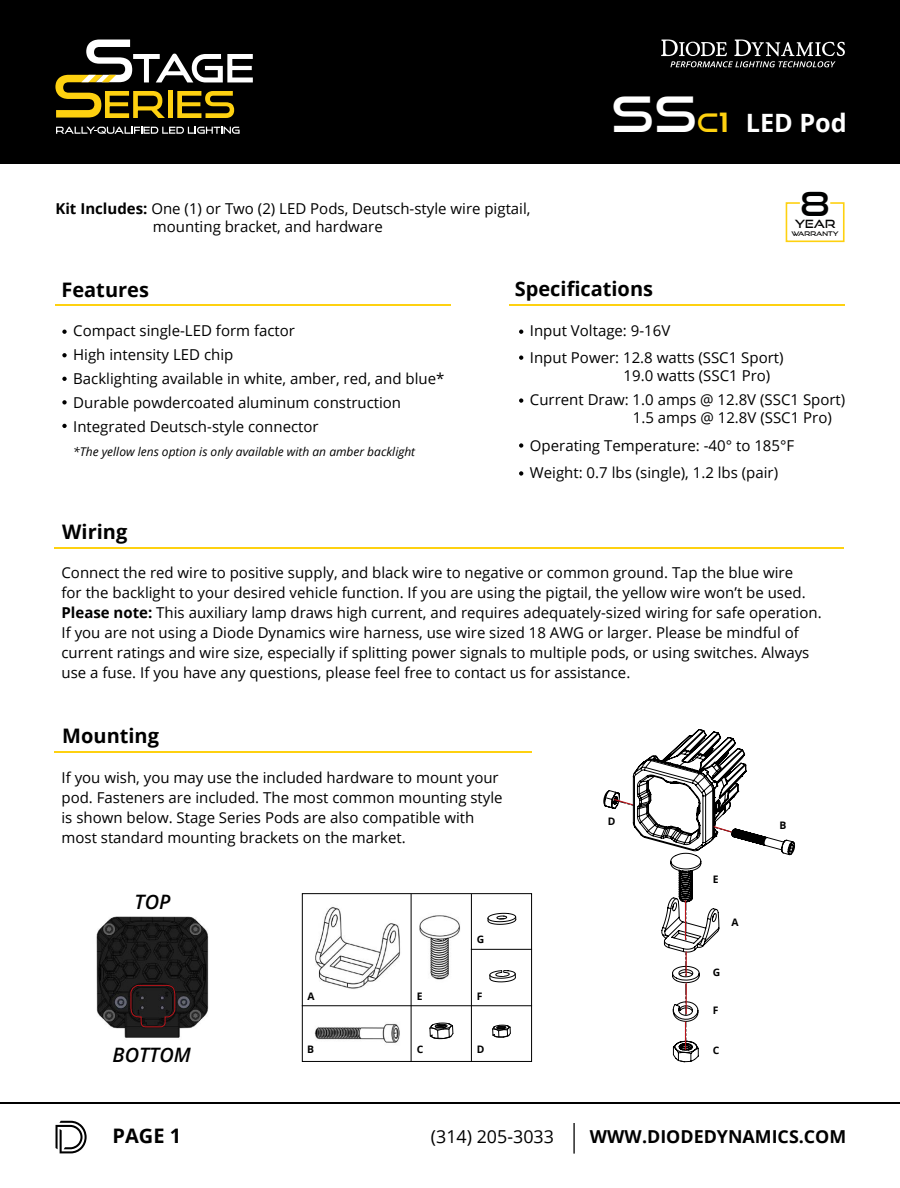
<style>
.page{position:relative;width:900px;height:1188px;background:#fff}
.page>*{position:absolute;margin:0;border:0;box-sizing:border-box;transform-origin:0 0}
.t1{font:33.2px "Good Times Rg";color:#000101}
.t2{font:700 25.2px "Open Sans";color:#fff}
.t3{font:700 20px "Open Sans";color:#000}
.t4{font:italic 600 19.8px "Open Sans";color:#000}
.t5{font:700 17.8px "Open Sans";color:#000}
.t6{font:17.8px "Open Sans";color:#000}
.t7{font:15px/20px "Open Sans";color:#000}
.t8{font:italic 12px "Open Sans";color:#000}
.t9{font:11.4px "Good Times Rg";color:#000101}
.t10{font:700 10.4px "Open Sans";color:#000}
.t11{font:6.4px "Good Times Rg";color:#000101}
.s1{font-weight:700}
.s2{font-family:"Good Times Rg";font-weight:400;font-size:48.8px}
.s3{font-family:"Good Times Rg";font-weight:400;font-size:25.6px;color:#fed110}
.s4{font-family:"Hemi Head Rg";font-style:italic;font-size:28.2px;color:#fed110}
</style>
<div class="page">
<hr style="left:0;top:1102px;width:900px;height:2px;background:#000">
<hr style="left:573px;top:1123px;width:2px;height:31px;background:#000">
<svg style="left:56px;top:1121px;width:31px;height:32px"></svg>
<img style="left:96px;top:916px;width:113px;height:122px">
<svg style="left:489px;top:970px;width:27px;height:13px"></svg>
<svg style="left:603px;top:729px;width:192px;height:333px"></svg>
<svg style="left:686px;top:902px;width:1px;height:39px"></svg>
<svg style="left:788px;top:842px;width:6px;height:13px"></svg>
<div style="left:0;top:0;width:900px;height:164px;background:#000"></div>
<svg style="left:56px;top:127px;width:184px;height:7px"></svg>
<svg style="left:55px;top:40px;width:198px;height:78px;background:#554d2a"></svg>
<svg style="left:661px;top:40px;width:184px;height:27px;background:#3d3d3d"></svg>
<hr style="left:55px;top:304px;width:396px;height:2px;background:#fed110">
<svg style="left:62px;top:330px;width:5px;height:4px"></svg>
<svg style="left:62px;top:353px;width:5px;height:4px"></svg>
<svg style="left:62px;top:377px;width:5px;height:4px"></svg>
<svg style="left:785px;top:202px;width:60px;height:41px"></svg>
<svg style="left:519px;top:330px;width:4px;height:4px"></svg>
<svg style="left:519px;top:355px;width:4px;height:5px"></svg>
<hr style="left:509px;top:304px;width:336px;height:2px;background:#fed110">
<svg style="left:519px;top:398px;width:4px;height:5px"></svg>
<svg style="left:519px;top:443px;width:4px;height:5px"></svg>
<svg style="left:519px;top:471px;width:4px;height:5px"></svg>
<hr style="left:54px;top:751px;width:478px;height:2px;background:#fed110">
<hr style="left:54px;top:547px;width:790px;height:2px;background:#fed110">
<svg style="left:487px;top:912px;width:30px;height:13px"></svg>
<svg style="left:492px;top:1024px;width:19px;height:14px"></svg>
<svg style="left:429px;top:1022px;width:25px;height:18px"></svg>
<svg style="left:130px;top:983px;width:46px;height:46px;background:#271b1c"></svg>
<svg style="left:62px;top:400px;width:5px;height:5px"></svg>
<svg style="left:62px;top:424px;width:5px;height:4px"></svg>
<div style="left:302px;top:893px;width:230px;height:169px;border:1px solid #000"></div>
<hr style="left:302px;top:1005px;width:230px;height:1px;background:#000">
<hr style="left:411px;top:894px;width:1px;height:168px;background:#000">
<hr style="left:471px;top:894px;width:1px;height:168px;background:#000">
<hr style="left:471px;top:949px;width:61px;height:1px;background:#000">
<svg style="left:712px;top:825px;width:21px;height:8px"></svg>
<svg style="left:613px;top:798px;width:21px;height:8px"></svg>
<hr style="left:685px;top:900px;width:1px;height:40px;background:#ba141a">
<svg style="left:686px;top:951px;width:1px;height:26px"></svg>
<hr style="left:686px;top:983px;width:1px;height:31px;background:#ba141a">
<svg style="left:685px;top:1021px;width:2px;height:29px"></svg>
<img style="left:315px;top:907px;width:86px;height:82px">
<img style="left:419px;top:915px;width:41px;height:65px">
<img style="left:314px;top:1023px;width:86px;height:20px">
<p class="t7" style="left:153px;top:199px;width:379px;line-height:18px;text-indent:-98px"><span class="s1">Kit Includes:</span> One (1) or Two (2) LED Pods, Deutsch-style wire pigtail, mounting bracket, and hardware</p>
<h2 class="t2" style="left:611px;top:105px;width:237px"><span class="s2">SS</span><span class="s3">C</span><span class="s4">1</span> LED Pod</h2>
<h1 class="t1" style="left:800px;top:184px;width:31px">8</h1>
<p class="t11" style="left:792px;top:230px;width:48px">WARRANTY</p>
<p class="t9" style="left:795px;top:217px;width:42px">YEAR</p>
<h3 class="t3" style="left:61px;top:276px;width:89px">Features</h3>
<p class="t7" style="left:73px;top:318px;width:373px;line-height:24px">Compact single-LED form factor<br>High intensity LED chip<br>Backlighting available in white, amber, red, and blue* Durable powdercoated aluminum construction Integrated Deutsch-style connector</p>
<p class="t8" style="left:73px;top:444px;width:343px">*The yellow lens option is only available with an amber backlight</p>
<h3 class="t3" style="left:515px;top:275px;width:140px">Specifications</h3>
<p class="t7" style="left:530px;top:316px;width:255px;line-height:27.6px">Input Voltage: 9-16V<br>Input Power: 12.8 watts (SSC1 Sport)</p>
<p class="t7" style="left:530px;top:363px;width:317px;line-height:24px;text-indent:94px">19.0 watts (SSC1 Pro)<br>Current Draw: 1.0 amps @ 12.8V (SSC1 Sport)</p>
<p class="t7" style="left:530px;top:404px;width:303px;line-height:27.6px;text-indent:103px">1.5 amps @ 12.8V (SSC1 Pro)<br>Operating Temperature: -40° to 185°F<br>Weight: 0.7 lbs (single), 1.2 lbs (pair)</p>
<h3 class="t3" style="left:62px;top:518px;width:67px">Wiring</h3>
<p class="t7" style="left:62px;top:562px;width:762px">Connect the red wire to positive supply, and black wire to negative or common ground. Tap the blue wire<br>for the backlight to your desired vehicle function. If you are using the pigtail, the yellow wire won’t be used.<br><span class="s1">Please note:</span> This auxiliary lamp draws high current, and requires adequately-sized wiring for safe operation.<br>If you are not using a Diode Dynamics wire harness, use wire sized 18 AWG or larger. Please be mindful of current ratings and wire size, especially if splitting power signals to multiple pods, or using switches. Always use a fuse. If you have any questions, please feel free to contact us for assistance.</p>
<h3 class="t3" style="left:62px;top:722px;width:98px">Mounting</h3>
<p class="t7" style="left:62px;top:767px;width:443px">If you wish, you may use the included hardware to mount your pod. Fasteners are included. The most common mounting style is shown below. Stage Series Pods are also compatible with most standard mounting brackets on the market.</p>
<h3 class="t4" style="left:134px;top:888px;width:38px">TOP</h3>
<h3 class="t4" style="left:113px;top:1042px;width:80px">BOTTOM</h3>
<p class="t10" style="left:308px;top:989px;width:9px">A</p>
<p class="t10" style="left:477px;top:931px;width:9px">G</p>
<p class="t10" style="left:417px;top:989px;width:7px">E</p>
<p class="t10" style="left:477px;top:989px;width:7px">F</p>
<p class="t10" style="left:307px;top:1042px;width:8px">B</p>
<p class="t10" style="left:417px;top:1042px;width:8px">C</p>
<p class="t10" style="left:477px;top:1042px;width:9px">D</p>
<p class="t10" style="left:608px;top:814px;width:9px">D</p>
<p class="t10" style="left:713px;top:872px;width:7px">E</p>
<p class="t10" style="left:732px;top:915px;width:9px">A</p>
<p class="t10" style="left:713px;top:965px;width:9px">G</p>
<p class="t10" style="left:713px;top:1003px;width:7px">F</p>
<p class="t10" style="left:713px;top:1043px;width:8px">C</p>
<p class="t10" style="left:780px;top:818px;width:8px">B</p>
<h3 class="t3" style="left:113px;top:1121px;width:70px">PAGE 1</h3>
<p class="t6" style="left:431px;top:1124px;width:125px">(314) 205-3033</p>
<p class="t5" style="left:590px;top:1124px;width:258px">WWW.DIODEDYNAMICS.COM</p>
</div>
